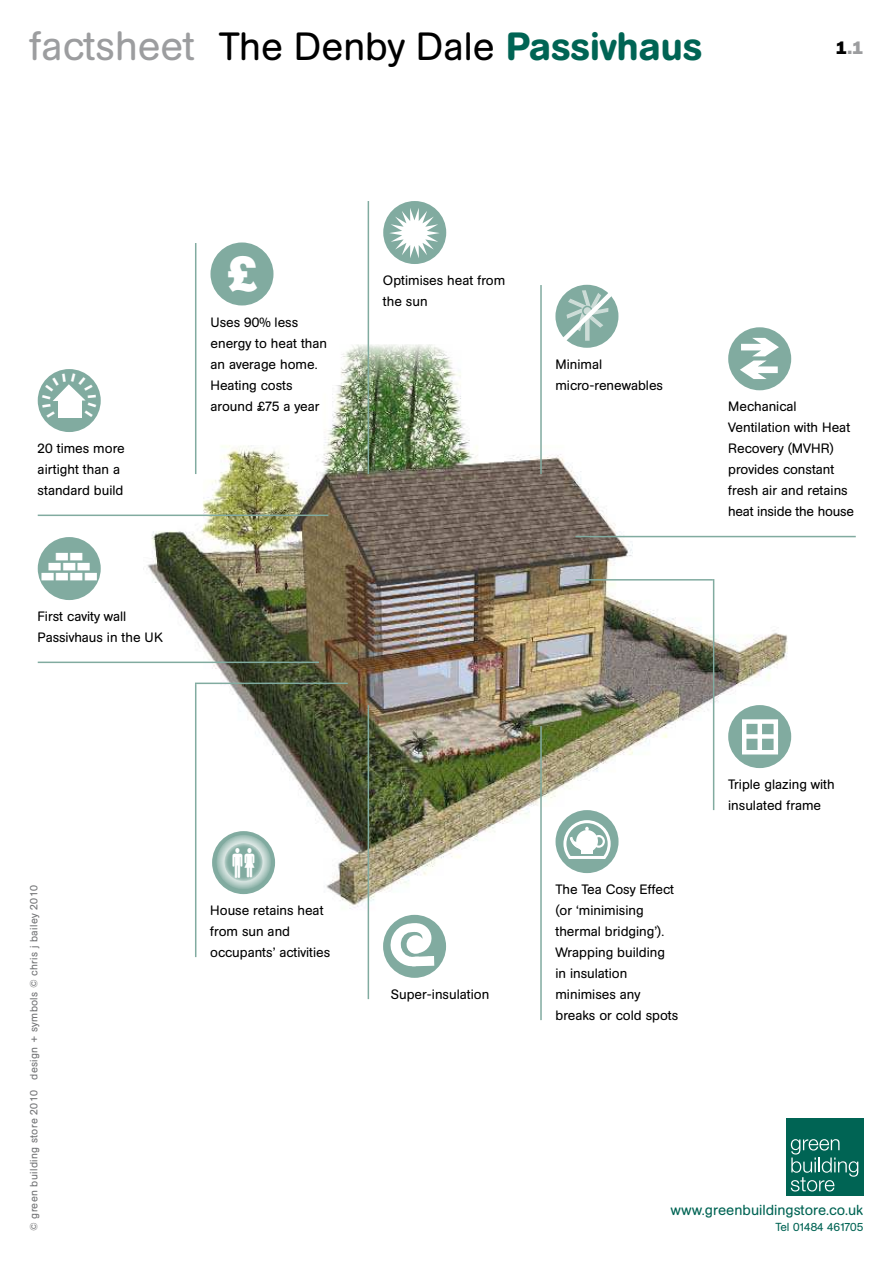
<style>
.page{position:relative;width:893px;height:1263px;background:#fff}
.page>*{position:absolute;margin:0;border:0;box-sizing:border-box;transform-origin:0 0}
.t1{font:900 48px "Helvetica Neue";color:#fff}
.t2{font:39px "AG Book Rounded BQ";color:#000}
.t3{font:800 34.05px "Futura";color:#fff}
.t4{font:800 18px "Franklin Gothic";color:#9c9d9f}
.t5{font:14.4px "AG Book Rounded BQ";color:#006454}
.t6{font:13.5px/21px "AG Book Rounded BQ";color:#000}
.t7{font:11.55px "AG Book Rounded BQ";letter-spacing:-.045em;color:#006454}
.t8{font:10.5px "AG Book Rounded BQ";letter-spacing:.03em;color:#707173}
.s1{font-size:40.5px;color:#9c9d9f}
.s2{font-weight:500;color:#006454}
.s3{color:#000}
</style>
<div class="page">
<img style="left:37px;top:344px;width:819px;height:608px">
<hr style="left:195px;top:243px;width:1px;height:231px;background:#81aba0">
<hr style="left:368px;top:201px;width:1px;height:273px;background:#81aba0">
<hr style="left:540px;top:285px;width:2px;height:189px;background:#81aba0">
<hr style="left:195px;top:684px;width:1px;height:273px;background:#81aba0">
<hr style="left:368px;top:705px;width:1px;height:294px;background:#81aba0">
<hr style="left:540px;top:726px;width:2px;height:294px;background:#81aba0">
<hr style="left:713px;top:579px;width:1px;height:231px;background:#81aba0">
<hr style="left:38px;top:515px;width:290px;height:1px;background:#81aba0">
<hr style="left:575px;top:536px;width:281px;height:1px;background:#81aba0">
<hr style="left:38px;top:662px;width:281px;height:1px;background:#81aba0">
<div style="left:210px;top:242px;width:63px;height:63px;background:#81aba0;border-radius:50%"></div>
<div style="left:728px;top:327px;width:63px;height:63px;background:#81aba0;border-radius:50%"></div>
<div style="left:383px;top:201px;width:63px;height:63px;background:#81aba0;border-radius:50%"></div>
<svg style="left:389px;top:208px;width:51px;height:50px"></svg>
<div style="left:38px;top:369px;width:63px;height:63px;background:#81aba0;border-radius:50%"></div>
<div style="left:212px;top:831px;width:63px;height:63px;background:#81aba0;border-radius:50%"></div>
<svg style="left:216px;top:835px;width:55px;height:54px"></svg>
<svg style="left:224px;top:843px;width:39px;height:38px"></svg>
<div style="left:38px;top:537px;width:63px;height:63px;background:#81aba0;border-radius:50%"></div>
<div style="left:728px;top:705px;width:63px;height:63px;background:#81aba0;border-radius:50%"></div>
<div style="left:742px;top:719px;width:36px;height:35px;border:5px solid #fff"></div>
<div style="left:744px;top:734px;width:32px;height:5px;background:#fff"></div>
<div style="left:757px;top:721px;width:5px;height:32px;background:#fff"></div>
<div style="left:383px;top:915px;width:63px;height:63px;background:#81aba0;border-radius:50%"></div>
<svg style="left:552px;top:284px;width:71px;height:68px"></svg>
<hr style="left:195px;top:683px;width:153px;height:1px;background:#81aba0">
<hr style="left:575px;top:579px;width:138px;height:2px;background:#81aba0">
<div style="left:786px;top:1119px;width:77px;height:76px;background:#006454"></div>
<svg style="left:791px;top:1139px;width:67px;height:52px"></svg>
<div style="left:555px;top:810px;width:63px;height:63px;background:#81aba0;border-radius:50%"></div>
<div style="left:563px;top:820px;width:48px;height:47px;border:3px solid #fff;border-radius:50%"></div>
<div style="left:576px;top:830px;width:22px;height:22px;background:#fff;border-radius:50%"></div>
<div style="left:593px;top:835px;width:12px;height:13px;border:2px solid #fff;border-radius:50%"></div>
<div style="left:568px;top:859px;width:37px;height:6px;background:#81aba0"></div>
<div style="left:576px;top:863px;width:22px;height:7px;background:#81aba0"></div>
<hr style="left:569px;top:856px;width:36px;height:3px;background:#fff">
<svg style="left:233px;top:848px;width:21px;height:30px"></svg>
<svg style="left:737px;top:335px;width:45px;height:47px"></svg>
<svg style="left:42px;top:373px;width:54px;height:45px"></svg>
<svg style="left:385px;top:918px;width:59px;height:53px"></svg>
<svg style="left:568px;top:827px;width:24px;height:26px"></svg>
<h2 class="t2" style="left:30px;top:29px;width:674px"><span class="s1">factsheet</span> The Denby Dale <span class="s2">Passivhaus</span></h2>
<h3 class="t4" style="left:836px;top:37px;width:28px"><span class="s3">1</span>.1</h3>
<p class="t6" style="left:38px;top:438px;width:89px">20 times more airtight than a standard build</p>
<h3 class="t3" style="left:54px;top:535px;width:32px">--</h3>
<h3 class="t3" style="left:47px;top:545px;width:47px">---</h3>
<h3 class="t3" style="left:39px;top:555px;width:61px">----</h3>
<p class="t6" style="left:38px;top:606px;width:127px">First cavity wall<br>Passivhaus in the UK</p>
<h1 class="t1" style="left:226px;top:246px;width:34px">£</h1>
<p class="t6" style="left:210px;top:312px;width:118px">Uses 90% less energy to heat than an average home.<br>Heating costs around £75 a year</p>
<p class="t6" style="left:383px;top:270px;width:124px">Optimises heat from</p>
<p class="t6" style="left:383px;top:291px;width:46px">the sun</p>
<p class="t6" style="left:555px;top:354px;width:109px">Minimal micro-renewables</p>
<p class="t6" style="left:728px;top:396px;width:127px">Mechanical<br>Ventilation with Heat<br>Recovery (MVHR) provides constant fresh air and retains heat inside the house</p>
<p class="t8" style="left:29px;top:1231px;width:347px;rotate:-90deg">© green building store 2010 design + symbols © chris j bailey 2010</p>
<p class="t6" style="left:210px;top:900px;width:122px">House retains heat from sun and occupants’ activities</p>
<p class="t6" style="left:391px;top:984px;width:100px">Super-insulation</p>
<p class="t6" style="left:555px;top:879px;width:124px">The Tea Cosy Effect (or ‘minimising thermal bridging’).<br>Wrapping building in insulation minimises any breaks or cold spots</p>
<p class="t6" style="left:728px;top:774px;width:108px">Triple glazing with insulated frame</p>
<p class="t5" style="left:671px;top:1203px;width:194px">www.greenbuildingstore.co.uk</p>
<p class="t7" style="left:776px;top:1222px;width:89px">Tel 01484 461705</p>
</div>
